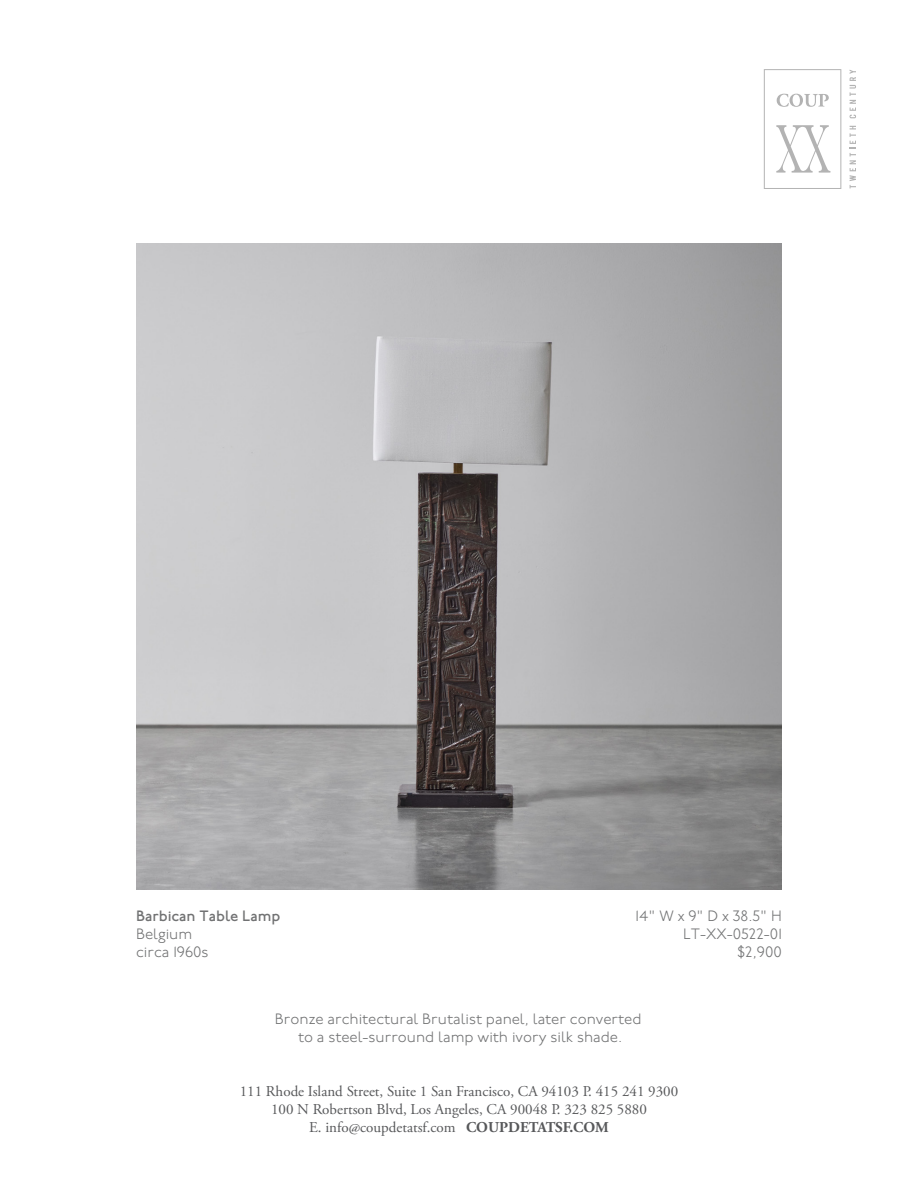
<style>
.page{position:relative;width:918px;height:1188px;background:#fff}
.page>*{position:absolute;margin:0;border:0;box-sizing:border-box;transform-origin:0 0}
.t1{font:15px/18px "Adobe Garamond Pro";color:#57585a;text-align:center}
.t2{font:300 15px/18px "P22 Underground";color:#717273}
.t3{font:500 15px "P22 Underground";color:#717273}
.s1{font-weight:700}
</style>
<div class="page">
<svg style="left:850px;top:126px;width:6px;height:62px"></svg>
<svg style="left:850px;top:70px;width:6px;height:48px"></svg>
<svg style="left:764px;top:69px;width:77px;height:120px"></svg>
<img style="left:136px;top:244px;width:646px;height:646px">
<p class="t3" style="left:136px;top:908px;width:146px">Barbican Table Lamp</p>
<p class="t2" style="left:136px;top:926px;width:74px">Belgium circa 1960s</p>
<p class="t2" style="left:636px;top:908px;width:148px;text-align:right">14" W x 9" D x 38.5" H<br>LT-XX-0522-01 $2,900</p>
<p class="t2" style="left:275px;top:1011px;width:368px;text-align:center">Bronze architectural Brutalist panel, later converted to a steel-surround lamp with ivory silk shade.</p>
<p class="t1" style="left:240px;top:1083px;width:440px">111 Rhode Island Street, Suite 1 San Francisco, CA 94103 P. 415 241 9300<br>100 N Robertson Blvd, Los Angeles, CA 90048 P. 323 825 5880<br>E. info@coupdetatsf.com <span class="s1">COUPDETATSF.COM</span></p>
</div>
